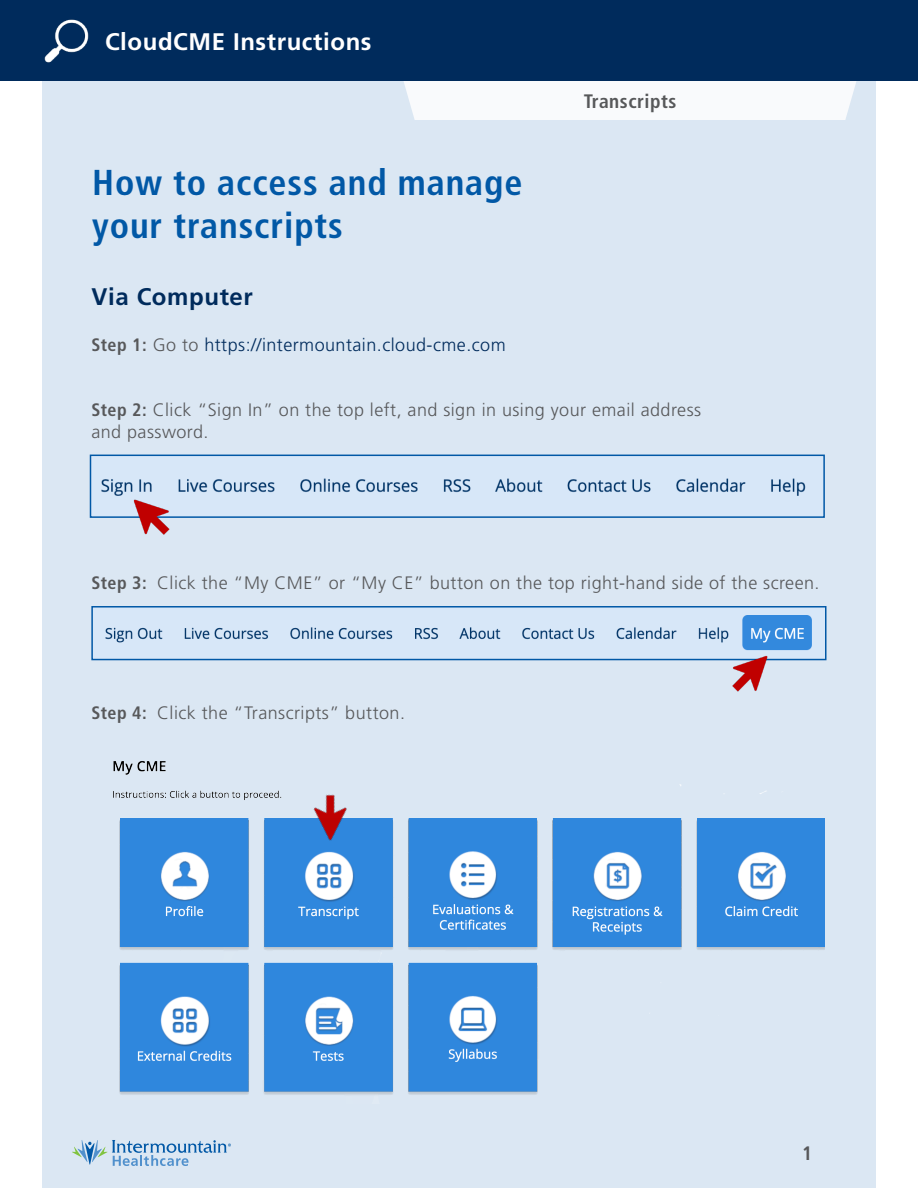
<style>
.page{position:relative;width:918px;height:1188px;background:#fff}
.page>*{position:absolute;margin:0;border:0;box-sizing:border-box;transform-origin:0 0}
.t1{font:700 condensed 36px "Frutiger LT Std";letter-spacing:.025em;color:#0158a6}
.t2{font:700 24px "Frutiger LT Std";letter-spacing:.025em;color:#fff}
.t3{font:700 24px "Frutiger LT Std";letter-spacing:.025em;color:#002b5c}
.t4{font:700 condensed 19.5px "Frutiger LT Std";letter-spacing:.025em;color:#57585a}
.t5{font:300 18px/21.6px "Frutiger LT Std";letter-spacing:.025em;color:#57585a}
.t6{font:300 18px "Frutiger LT Std";letter-spacing:.025em;color:#002b5c}
.s1{font-weight:700;font-stretch:condensed;color:#57585a}
.s2{color:#57585a}
.s3{font-weight:700;font-stretch:condensed}
</style>
<div class="page">
<div style="left:42px;top:81px;width:834px;height:1107px;background:#dbe7f3"></div>
<svg style="left:404px;top:81px;width:452px;height:39px"></svg>
<div style="left:0;top:0;width:918px;height:81px;background:#002b5c"></div>
<img style="left:44px;top:19px;width:45px;height:44px">
<svg style="left:72px;top:1140px;width:159px;height:26px;background:#afcbe2"></svg>
<img style="left:93px;top:458px;width:729px;height:57px">
<div style="left:90px;top:455px;width:735px;height:63px;border:2px solid #0158a6"></div>
<img style="left:122px;top:488px;width:59px;height:59px">
<img style="left:94px;top:609px;width:729px;height:48px">
<div style="left:91px;top:606px;width:735px;height:54px;border:2px solid #0158a6"></div>
<img style="left:720px;top:644px;width:59px;height:59px">
<img style="left:108px;top:754px;width:717px;height:349px">
<img style="left:288px;top:772px;width:84px;height:84px">
<p class="t2" style="left:105px;top:27px;width:268px">CloudCME Instructions</p>
<p class="t1" style="left:92px;top:161px;width:432px">How to access and manage</p>
<p class="t1" style="left:92px;top:204px;width:252px">your transcripts</p>
<p class="t3" style="left:91px;top:282px;width:163px">Via Computer</p>
<p class="t6" style="left:91px;top:335px;width:416px"><span class="s1">Step 1:</span> <span class="s2">Go to</span> https://intermountain.cloud-cme.com</p>
<p class="t4" style="left:584px;top:89px;width:94px">Transcripts</p>
<p class="t5" style="left:91px;top:399px;width:611px"><span class="s3">Step 2:</span> Click “Sign In” on the top left, and sign in using your email address and password.</p>
<p class="t5" style="left:91px;top:572px;width:730px"><span class="s3">Step 3:</span> Click the “My CME” or “My CE” button on the top right-hand side of the screen.</p>
<p class="t5" style="left:91px;top:702px;width:315px"><span class="s3">Step 4:</span> Click the “Transcripts” button.</p>
<p class="t4" style="left:802px;top:1142px;width:12px">1</p>
</div>
